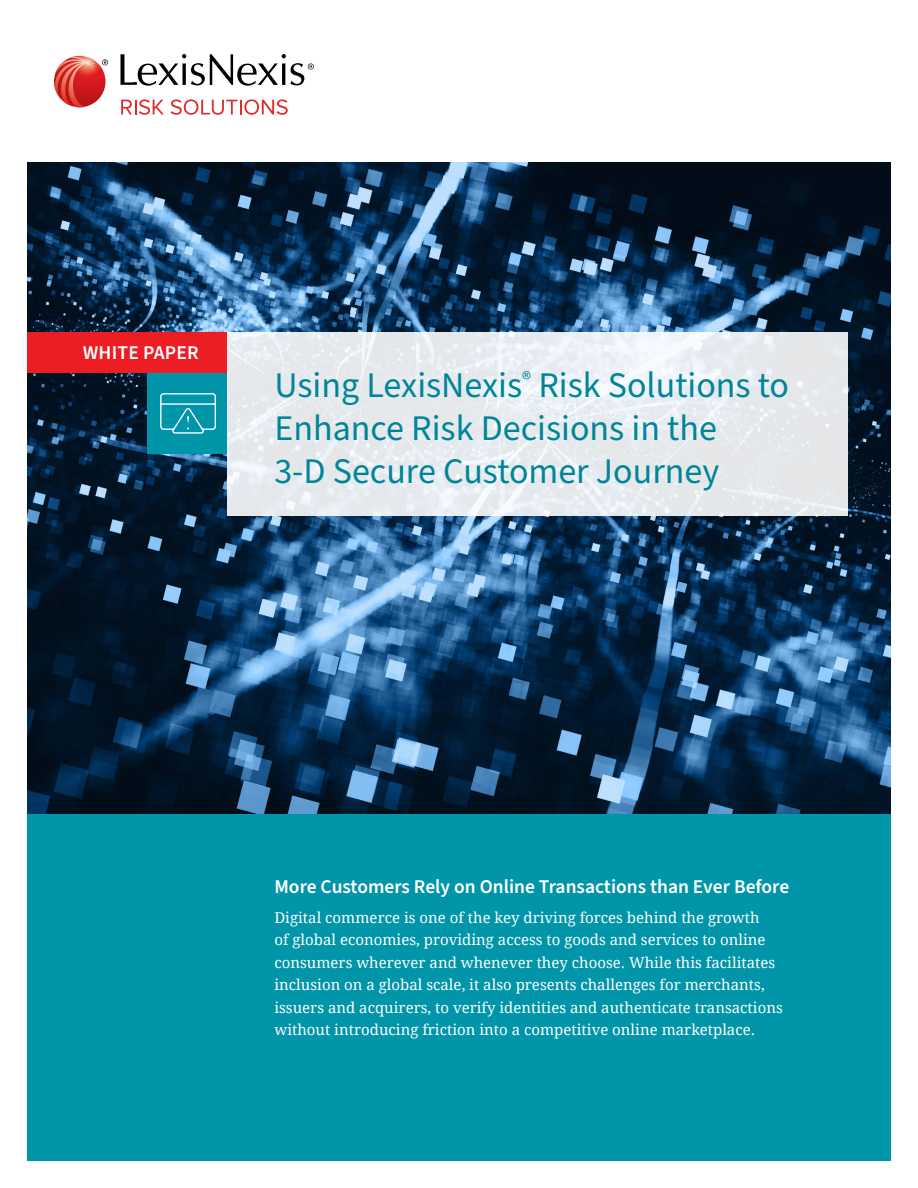
<style>
.page{position:relative;width:918px;height:1188px;background:#fff}
.page>*{position:absolute;margin:0;border:0;box-sizing:border-box;transform-origin:0 0}
.t1{font:36px/43.2px "Source Sans Pro";color:#008598}
.t2{font:600 19.5px "Source Sans Pro";color:#fff}
.t3{font:15px/22.5px "Droid Serif";color:#fff}
</style>
<div class="page">
<img style="left:27px;top:162px;width:864px;height:653px">
<div style="left:147px;top:373px;width:81px;height:81px;background:#0095a8"></div>
<div style="left:27px;top:333px;width:201px;height:40px;background:#ed1d24"></div>
<svg style="left:102px;top:59px;width:6px;height:6px"></svg>
<svg style="left:121px;top:99px;width:43px;height:16px"></svg>
<svg style="left:171px;top:99px;width:117px;height:16px"></svg>
<svg style="left:121px;top:54px;width:193px;height:32px"></svg>
<svg style="left:54px;top:56px;width:52px;height:51px"></svg>
<svg style="left:54px;top:56px;width:42px;height:51px;background:#de5d58"></svg>
<svg style="left:228px;top:333px;width:620px;height:183px;background:#e7ebef"></svg>
<div style="left:27px;top:815px;width:864px;height:346px;background:#0095a8"></div>
<svg style="left:160px;top:393px;width:56px;height:41px"></svg>
<h2 class="t2" style="left:83px;top:340px;width:117px">WHITE PAPER</h2>
<h1 class="t1" style="left:274px;top:364px;width:516px">Using LexisNexis<sup>®</sup> Risk Solutions to<br>Enhance Risk Decisions in the<br>3-D Secure Customer Journey</h1>
<h2 class="t2" style="left:274px;top:874px;width:516px">More Customers Rely on Online Transactions than Ever Before</h2>
<p class="t3" style="left:274px;top:906px;width:510px">Digital commerce is one of the key driving forces behind the growth<br>of global economies, providing access to goods and services to online consumers wherever and whenever they choose. While this facilitates inclusion on a global scale, it also presents challenges for merchants, issuers and acquirers, to verify identities and authenticate transactions without introducing friction into a competitive online marketplace.</p>
</div>
